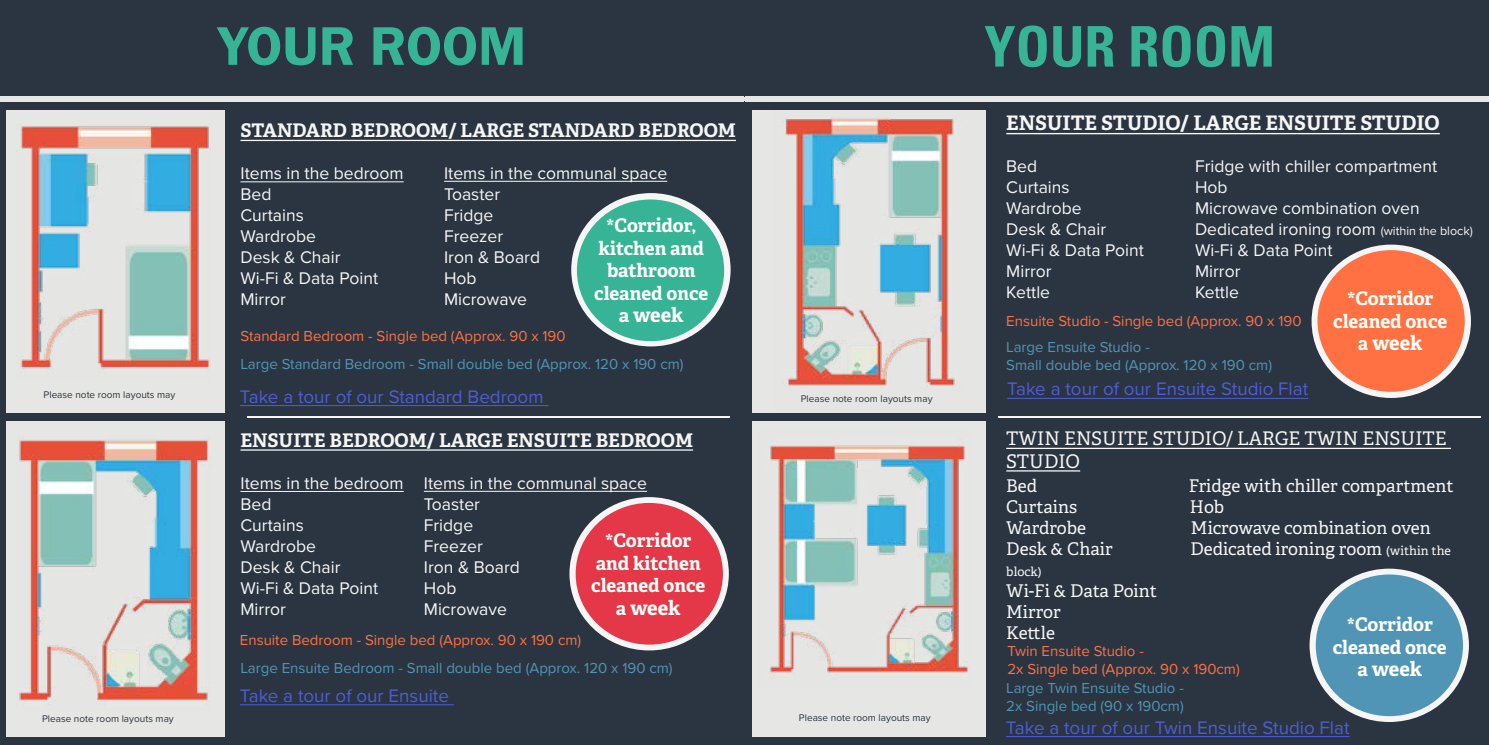
<style>
.page{position:relative;width:1489px;height:745px;background:#fff}
.page>*{position:absolute;margin:0;border:0;box-sizing:border-box;transform-origin:0 0}
.t1{font:600 56.25px "Franklin Gothic";color:#37b496}
.t2{font:700 condensed 56.25px "Univers";color:#37b496}
.t3{font:700 20px "Adelle";color:#f6f6f6}
.t4{font:700 20px "Adelle";letter-spacing:-.005em;color:#fefffb}
.t5{font:18.75px "Proxima Nova";color:#4f5cd6}
.t6{font:700 18.75px/22.5px "Adelle";letter-spacing:-.005em;color:#fefffb;text-align:center}
.t7{font:700 18.75px "Adelle";color:#f6f6f6}
.t8{font:18.75px/22.5px "Adelle";color:#f6f6f6}
.t9{font:17.5px/21px "Proxima Nova";color:#f6f6f6}
.t10{font:17.5px/21px "Adelle";color:#f6f6f6}
.t11{font:15px/18px "Proxima Nova";color:#5095b6}
.t12{font:15px/18px "Proxima Nova";color:#ff7143}
.t13{font:12.5px "Adelle";color:#f6f6f6}
.t14{font:10px "Proxima Nova";color:#2b3541}
.s1{font-size:17.5px}
.s2{font-size:18.75px}
.s3{font-size:12.5px}
</style>
<div class="page">
<div style="left:744px;top:18px;width:242px;height:726px;background:#e6e6e4"></div>
<div style="left:225px;top:102px;width:521px;height:642px;background:#2b3541"></div>
<div style="left:986px;top:102px;width:502px;height:642px;background:#2b3541"></div>
<div style="left:746px;top:413px;width:245px;height:7px;background:#2b3541"></div>
<img style="left:770px;top:445px;width:198px;height:228px">
<hr style="left:240px;top:703px;width:214px;height:1px;background:#4f5cd6">
<hr style="left:1007px;top:397px;width:301px;height:1px;background:#4f5cd6">
<hr style="left:1005px;top:735px;width:344px;height:1px;background:#4f5cd6">
<hr style="left:240px;top:405px;width:308px;height:1px;background:#4f5cd6">
<div style="left:0;top:90px;width:224px;height:654px;background:#e6e6e4"></div>
<hr style="left:240px;top:140px;width:496px;height:1px;background:#f6f6f6">
<hr style="left:240px;top:181px;width:164px;height:1px;background:#f6f6f6">
<div style="left:571px;top:193px;width:159px;height:153px;background:#f6f6f6;border-radius:50%"></div>
<div style="left:577px;top:199px;width:147px;height:142px;background:#37b496;border-radius:50%"></div>
<div style="left:0;top:0;width:745px;height:96px;background:#2b3541"></div>
<div style="left:745px;top:0;width:743px;height:96px;background:#2b3541"></div>
<hr style="left:1006px;top:133px;width:433px;height:1px;background:#f6f6f6">
<div style="left:569px;top:497px;width:159px;height:153px;background:#f6f6f6;border-radius:50%"></div>
<div style="left:575px;top:502px;width:148px;height:142px;background:#e43848;border-radius:50%"></div>
<hr style="left:240px;top:449px;width:453px;height:1px;background:#f6f6f6">
<hr style="left:240px;top:490px;width:164px;height:1px;background:#f6f6f6">
<svg style="left:1311px;top:244px;width:159px;height:153px;background:#ece3e1"></svg>
<div style="left:1317px;top:250px;width:147px;height:141px;background:#ff7143;border-radius:50%"></div>
<svg style="left:1309px;top:568px;width:159px;height:153px;background:#dde3e7"></svg>
<div style="left:1315px;top:574px;width:147px;height:141px;background:#5095b6;border-radius:50%"></div>
<div style="left:0;top:96px;width:744px;height:6px;background:#e6e6e4"></div>
<div style="left:0;top:103px;width:232px;height:7px;background:#2b3541"></div>
<div style="left:0;top:737px;width:240px;height:7px;background:#2b3541"></div>
<div style="left:0;top:104px;width:6px;height:640px;background:#2b3541"></div>
<div style="left:745px;top:96px;width:743px;height:6px;background:#e6e6e4"></div>
<div style="left:741px;top:737px;width:245px;height:7px;background:#2b3541"></div>
<div style="left:744px;top:104px;width:7px;height:634px;background:#2b3541"></div>
<svg style="left:6px;top:413px;width:724px;height:7px"></svg>
<div style="left:744px;top:102px;width:245px;height:8px;background:#2b3541"></div>
<hr style="left:247px;top:415px;width:482px;height:2px;background:#f6f6f6">
<hr style="left:998px;top:416px;width:482px;height:1px;background:#f6f6f6">
<img style="left:19px;top:440px;width:190px;height:261px">
<img style="left:785px;top:118px;width:170px;height:268px">
<hr style="left:444px;top:181px;width:223px;height:1px;background:#f6f6f6">
<hr style="left:424px;top:490px;width:223px;height:1px;background:#f6f6f6">
<hr style="left:1006px;top:447px;width:444px;height:1px;background:#f6f6f6">
<hr style="left:1006px;top:470px;width:74px;height:1px;background:#f6f6f6">
<img style="left:20px;top:126px;width:190px;height:243px">
<p class="t14" style="left:44px;top:387px;width:133px">Please note room layouts may</p>
<p class="t14" style="left:42px;top:711px;width:133px">Please note room layouts may</p>
<h1 class="t1" style="left:218px;top:11px;width:310px">YOUR ROOM</h1>
<h1 class="t2" style="left:984px;top:12px;width:292px">YOUR ROOM</h1>
<p class="t7" style="left:240px;top:118px;width:497px">STANDARD BEDROOM/ LARGE STANDARD BEDROOM</p>
<p class="t9" style="left:240px;top:162px;width:165px">Items in the bedroom<br>Bed<br>Curtains<br>Wardrobe<br>Desk &amp; Chair<br>Wi-Fi &amp; Data Point<br>Mirror</p>
<p class="t9" style="left:444px;top:161px;width:225px">Items in the communal space<br>Toaster<br>Fridge<br>Freezer<br>Iron &amp; Board<br>Hob<br>Microwave</p>
<p class="t6" style="left:594px;top:214px;width:115px"><span class="s1">*</span>Corridor, kitchen and bathroom cleaned once</p>
<p class="t4" style="left:619px;top:302px;width:66px"><span class="s2">a</span> week</p>
<p class="t12" style="left:240px;top:326px;width:327px">Standard Bedroom - Single bed (Approx. 90 x 190</p>
<p class="t11" style="left:240px;top:354px;width:444px">Large Standard Bedroom - Small double bed (Approx. 120 x 190 cm)</p>
<p class="t5" style="left:240px;top:382px;width:305px">Take a tour of our Standard Bedroom</p>
<p class="t7" style="left:240px;top:427px;width:454px">ENSUITE BEDROOM/ LARGE ENSUITE BEDROOM</p>
<p class="t9" style="left:240px;top:471px;width:165px">Items in the bedroom<br>Bed<br>Curtains<br>Wardrobe<br>Desk &amp; Chair<br>Wi-Fi &amp; Data Point<br>Mirror</p>
<p class="t9" style="left:424px;top:471px;width:225px">Items in the communal space<br>Toaster<br>Fridge<br>Freezer<br>Iron &amp; Board<br>Hob<br>Microwave</p>
<p class="t6" style="left:591px;top:529px;width:115px"><span class="s1">*</span>Corridor and kitchen cleaned once</p>
<p class="t4" style="left:616px;top:594px;width:66px"><span class="s2">a</span> week</p>
<p class="t12" style="left:240px;top:629px;width:343px">Ensuite Bedroom - Single bed (Approx. 90 x 190 cm)</p>
<p class="t11" style="left:240px;top:657px;width:433px">Large Ensuite Bedroom - Small double bed (Approx. 120 x 190 cm)</p>
<p class="t5" style="left:240px;top:681px;width:210px">Take a tour of our Ensuite</p>
<p class="t14" style="left:800px;top:391px;width:133px">Please note room layouts may</p>
<p class="t14" style="left:799px;top:710px;width:133px">Please note room layouts may</p>
<p class="t3" style="left:1006px;top:110px;width:435px">ENSUITE STUDIO/ LARGE ENSUITE STUDIO</p>
<p class="t9" style="left:1006px;top:155px;width:139px">Bed<br>Curtains<br>Wardrobe<br>Desk &amp; Chair<br>Wi-Fi &amp; Data Point<br>Mirror<br>Kettle</p>
<p class="t9" style="left:1194px;top:155px;width:279px">Fridge with chiller compartment<br>Hob<br>Microwave combination oven<br>Dedicated ironing room <span class="s3">(within the block)<br></span>Wi-Fi &amp; Data Point<br>Mirror<br>Kettle</p>
<p class="t6" style="left:1333px;top:287px;width:115px"><span class="s1">*</span>Corridor cleaned once</p>
<p class="t4" style="left:1357px;top:330px;width:66px"><span class="s2">a</span> week</p>
<p class="t12" style="left:1006px;top:311px;width:297px">Ensuite Studio - Single bed (Approx. 90 x 190</p>
<p class="t11" style="left:1006px;top:337px;width:267px">Large Ensuite Studio -<br>Small double bed (Approx. 120 x 190 cm)</p>
<p class="t5" style="left:1007px;top:375px;width:302px">Take a tour of our Ensuite Studio Flat</p>
<p class="t8" style="left:1006px;top:427px;width:442px">TWIN ENSUITE STUDIO/ LARGE TWIN ENSUITE<br>STUDIO</p>
<p class="t10" style="left:1006px;top:475px;width:33px">Bed</p>
<p class="t10" style="left:1188px;top:475px;width:266px">Fridge with chiller compartment</p>
<p class="t10" style="left:1006px;top:496px;width:72px">Curtains</p>
<p class="t10" style="left:1189px;top:496px;width:36px">Hob</p>
<p class="t10" style="left:1006px;top:517px;width:81px">Wardrobe</p>
<p class="t10" style="left:1190px;top:517px;width:241px">Microwave combination oven</p>
<p class="t10" style="left:1006px;top:538px;width:108px">Desk &amp; Chair</p>
<p class="t10" style="left:1190px;top:538px;width:262px">Dedicated ironing room <span class="s3">(within the</span></p>
<p class="t13" style="left:1006px;top:563px;width:37px">block)</p>
<p class="t10" style="left:1006px;top:580px;width:152px">Wi-Fi &amp; Data Point<br>Mirror<br>Kettle</p>
<p class="t12" style="left:1007px;top:641px;width:234px">Twin Ensuite Studio -<br>2x Single bed (Approx. 90 x 190cm)</p>
<p class="t11" style="left:1006px;top:677px;width:179px">Large Twin Ensuite Studio -<br>2x Single bed (90 x 190cm)</p>
<p class="t6" style="left:1332px;top:612px;width:115px"><span class="s1">*</span>Corridor cleaned once</p>
<p class="t4" style="left:1357px;top:655px;width:66px"><span class="s2">a</span> week</p>
<p class="t5" style="left:1005px;top:713px;width:345px">Take a tour of our Twin Ensuite Studio Flat</p>
</div>
